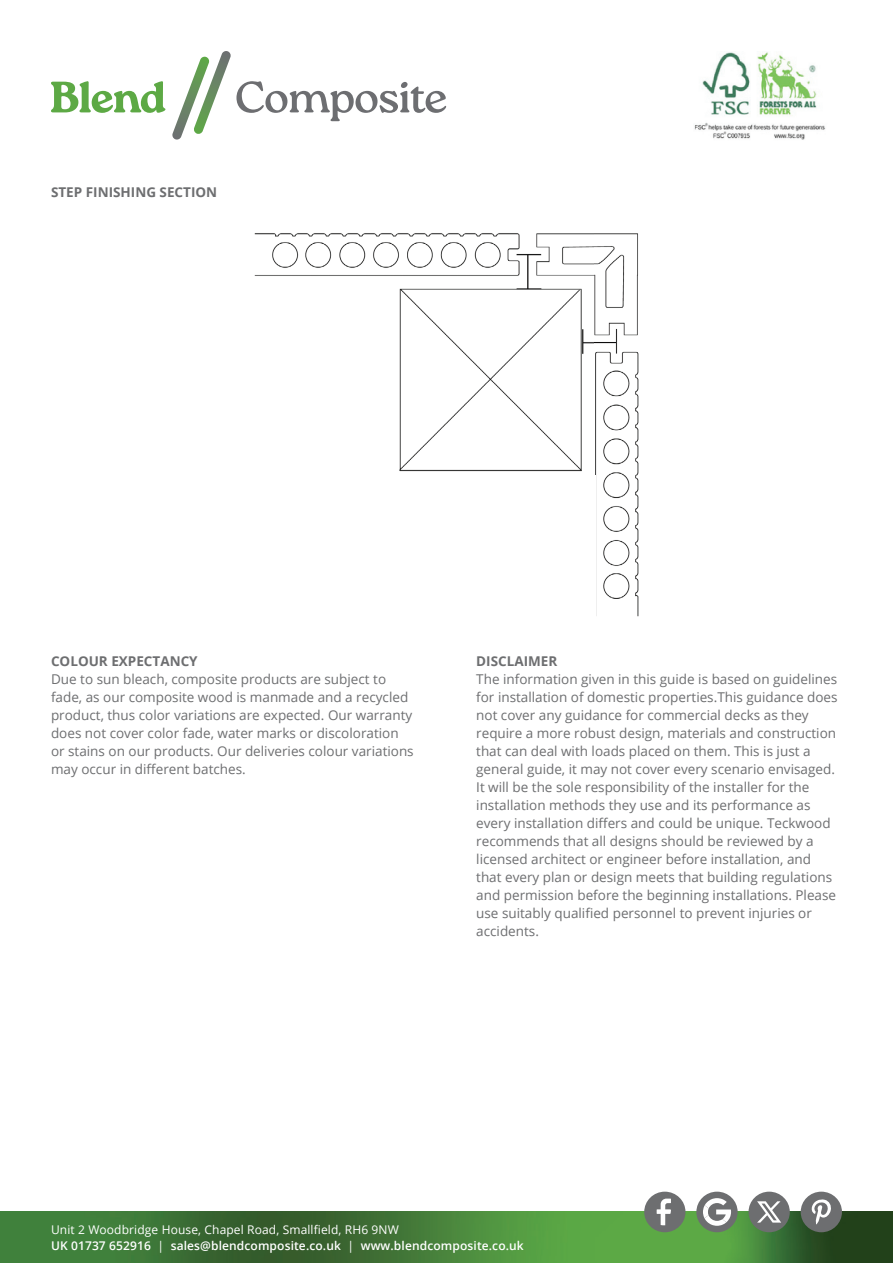
<style>
.page{position:relative;width:893px;height:1263px;background:#fff}
.page>*{position:absolute;margin:0;border:0;box-sizing:border-box;transform-origin:0 0}
.t1{font:13.5px/18px "Open Sans";color:#6d6e70}
.t2{font:700 13.5px "Open Sans";color:#6d6e70}
.t3{font:600 12px/16.5px "Open Sans";letter-spacing:.01em;color:#fff}
.s1{font-weight:400}
</style>
<div class="page">
<svg style="left:51px;top:81px;width:114px;height:32px"></svg>
<svg style="left:172px;top:51px;width:274px;height:89px"></svg>
<img style="left:0;top:1212px;width:893px;height:51px">
<div style="left:801px;top:1192px;width:41px;height:40px;background:#6d6e70;border-radius:50%"></div>
<svg style="left:811px;top:1199px;width:20px;height:25px"></svg>
<div style="left:644px;top:1192px;width:41px;height:40px;background:#6d6e70;border-radius:50%"></div>
<svg style="left:657px;top:1198px;width:14px;height:27px"></svg>
<div style="left:748px;top:1192px;width:42px;height:40px;background:#6d6e70;border-radius:20px"></div>
<svg style="left:757px;top:1201px;width:24px;height:21px"></svg>
<div style="left:696px;top:1192px;width:42px;height:40px;background:#6d6e70;border-radius:20px"></div>
<svg style="left:703px;top:1198px;width:28px;height:28px"></svg>
<img style="left:694px;top:52px;width:132px;height:88px">
<img style="left:254px;top:233px;width:385px;height:384px">
<p class="t2" style="left:51px;top:183px;width:168px">STEP FINISHING SECTION</p>
<p class="t2" style="left:51px;top:652px;width:148px">COLOUR EXPECTANCY</p>
<p class="t1" style="left:51px;top:670px;width:364px">Due to sun bleach, composite products are subject to fade, as our composite wood is manmade and a recycled product, thus color variations are expected. Our warranty does not cover color fade, water marks or discoloration or stains on our products. Our deliveries colour variations may occur in different batches.</p>
<p class="t2" style="left:476px;top:652px;width:83px">DISCLAIMER</p>
<p class="t1" style="left:476px;top:670px;width:363px">The information given in this guide is based on guidelines for installation of domestic properties.This guidance does not cover any guidance for commercial decks as they require a more robust design, materials and construction that can deal with loads placed on them. This is just a general guide, it may not cover every scenario envisaged.<br>It will be the sole responsibility of the installer for the installation methods they use and its performance as every installation differs and could be unique. Teckwood recommends that all designs should be reviewed by a licensed architect or engineer before installation, and that every plan or design meets that building regulations and permission before the beginning installations. Please use suitably qualified personnel to prevent injuries or accidents.</p>
<p class="t3" style="left:51px;top:1221px;width:474px"><span class="s1">Unit 2 Woodbridge House, Chapel Road, Smallfield, RH6 9NW<br></span>UK 01737 652916 <span class="s1">|</span> sales@blendcomposite.co.uk <span class="s1">|</span> www.blendcomposite.co.uk</p>
</div>
